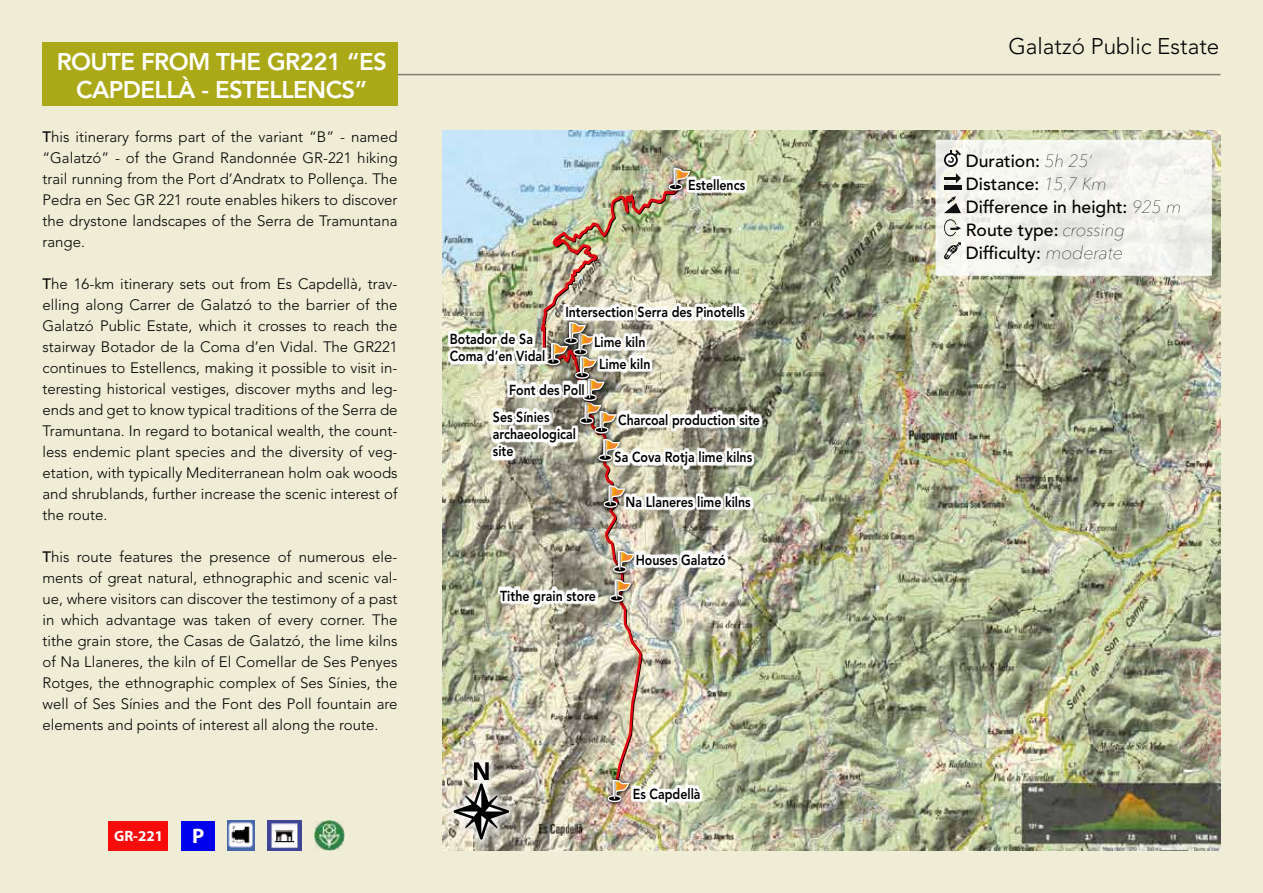
<style>
.page{position:relative;width:1263px;height:893px;background:#efedd6}
.page>*{position:absolute;margin:0;border:0;box-sizing:border-box;transform-origin:0 0}
.t1{font:800 24px/28.8px "Avenir LT Std";letter-spacing:-.025em;color:#fff;text-align:center}
.t2{font:300 22.5px "Avenir LT Std";color:#000}
.t3{font:700 21px "Myriad Pro";color:#fff}
.t4{font:500 17.55px/23.1px "Avenir LT Std";color:#000}
.t5{font:300 15px/21px "Avenir LT Std";color:#000;text-align:justify}
.t6{font:700 15px "Myriad Pro";color:#fff}
.t7{font:800 14.4px/17.2px "Avenir LT Std";color:#000;scale:.86 1}
.s1{font-weight:500}
.s2{font-family:"Avenir Next LT Pro";font-weight:200;font-style:italic}
.s3{font-family:"Avenir Next LT Pro";font-weight:200;font-style:italic;font-size:18px}
</style>
<div class="page">
<img style="left:443px;top:131px;width:777px;height:719px">
<img style="left:536px;top:183px;width:143px;height:618px">
<img style="left:604px;top:573px;width:33px;height:35px">
<svg style="left:610px;top:579px;width:22px;height:23px"></svg>
<img style="left:602px;top:773px;width:33px;height:35px">
<svg style="left:608px;top:780px;width:22px;height:22px"></svg>
<img style="left:608px;top:544px;width:32px;height:35px">
<svg style="left:613px;top:550px;width:22px;height:23px"></svg>
<img style="left:598px;top:479px;width:33px;height:35px">
<svg style="left:604px;top:485px;width:21px;height:23px"></svg>
<img style="left:593px;top:433px;width:33px;height:35px">
<img style="left:620px;top:405px;width:2px;height:35px">
<img style="left:559px;top:316px;width:5px;height:6px">
<img style="left:541px;top:368px;width:5px;height:4px">
<img style="left:546px;top:322px;width:74px;height:139px">
<img style="left:663px;top:162px;width:33px;height:35px">
<svg style="left:668px;top:168px;width:22px;height:22px"></svg>
<img style="left:498px;top:587px;width:114px;height:20px">
<img style="left:499px;top:588px;width:113px;height:20px">
<img style="left:632px;top:785px;width:123px;height:1px">
<img style="left:632px;top:786px;width:124px;height:20px">
<img style="left:632px;top:787px;width:123px;height:19px">
<img style="left:634px;top:551px;width:124px;height:20px">
<img style="left:635px;top:552px;width:123px;height:20px">
<img style="left:564px;top:303px;width:196px;height:1px">
<img style="left:565px;top:304px;width:195px;height:1px">
<img style="left:565px;top:305px;width:195px;height:17px">
<img style="left:597px;top:355px;width:113px;height:21px">
<img style="left:599px;top:356px;width:111px;height:1px">
<img style="left:598px;top:357px;width:112px;height:19px">
<img style="left:593px;top:333px;width:117px;height:2px">
<img style="left:593px;top:334px;width:116px;height:1px">
<img style="left:593px;top:335px;width:117px;height:19px">
<img style="left:491px;top:408px;width:98px;height:52px">
<img style="left:492px;top:409px;width:97px;height:52px">
<img style="left:624px;top:493px;width:179px;height:20px">
<img style="left:625px;top:494px;width:179px;height:20px">
<img style="left:625px;top:495px;width:178px;height:19px">
<img style="left:613px;top:448px;width:180px;height:2px">
<img style="left:613px;top:449px;width:179px;height:20px">
<img style="left:614px;top:450px;width:178px;height:19px">
<img style="left:617px;top:411px;width:179px;height:20px">
<img style="left:618px;top:412px;width:178px;height:20px">
<img style="left:687px;top:176px;width:128px;height:1px">
<img style="left:688px;top:177px;width:127px;height:1px">
<img style="left:687px;top:178px;width:128px;height:19px">
<img style="left:507px;top:381px;width:1px;height:20px">
<img style="left:508px;top:381px;width:85px;height:1px">
<img style="left:508px;top:382px;width:85px;height:19px">
<img style="left:449px;top:330px;width:99px;height:1px">
<img style="left:449px;top:331px;width:99px;height:1px">
<img style="left:449px;top:332px;width:99px;height:36px">
<hr style="left:43px;top:74px;width:1177px;height:1px;background:#000">
<div style="left:43px;top:42px;width:355px;height:63px;background:#aba917"></div>
<img style="left:227px;top:821px;width:28px;height:29px">
<img style="left:268px;top:821px;width:33px;height:29px">
<div style="left:108px;top:821px;width:60px;height:29px;background:#f70b0b"></div>
<div style="left:182px;top:821px;width:33px;height:29px;background:#0000ec"></div>
<img style="left:314px;top:820px;width:30px;height:30px">
<div style="left:444px;top:752px;width:75px;height:97px;background:#fff;opacity:.8"></div>
<svg style="left:454px;top:762px;width:55px;height:77px"></svg>
<div style="left:935px;top:140px;width:277px;height:136px;background:linear-gradient(to bottom,#f3f4ef,#f0f1ec)"></div>
<svg style="left:944px;top:150px;width:17px;height:17px"></svg>
<svg style="left:944px;top:173px;width:17px;height:10px"></svg>
<div style="left:944px;top:185px;width:17px;height:5px;background:#111"></div>
<svg style="left:944px;top:196px;width:17px;height:17px"></svg>
<svg style="left:944px;top:219px;width:17px;height:17px"></svg>
<svg style="left:944px;top:242px;width:17px;height:17px"></svg>
<h1 class="t1" style="left:57px;top:47px;width:332px">ROUTE FROM THE GR221 “ES<br>CAPDELLÀ - ESTELLENCS”</h1>
<p class="t5" style="left:43px;top:126px;width:357px"><span class="s1">T</span>his itinerary forms part of the variant “B” - named “Galatzó” - of the Grand Randonnée GR-221 hiking trail running from the Port d’Andratx to Pollença. The Pedra en Sec GR 221 route enables hikers to discover the drystone landscapes of the Serra de Tramuntana range.</p>
<p class="t5" style="left:43px;top:273px;width:357px"><span class="s1">T</span>he 16-km itinerary sets out from Es Capdellà, trav&shy;elling along Carrer de Galatzó to the barrier of the Galatzó Public Estate, which it crosses to reach the stairway Botador de la Coma d’en Vidal. The GR221 continues to Estellencs, making it possible to visit in&shy;teresting historical vestiges, discover myths and leg&shy;ends and get to know typical traditions of the Serra de Tramuntana. In regard to botanical wealth, the count&shy;less endemic plant species and the diversity of veg&shy;etation, with typically Mediterranean holm oak woods and shrublands, further increase the scenic interest of the route.</p>
<p class="t5" style="left:43px;top:546px;width:357px"><span class="s1">T</span>his route features the presence of numerous ele&shy;ments of great natural, ethnographic and scenic val&shy;ue, where visitors can discover the testimony of a past in which advantage was taken of every corner. The tithe grain store, the Casas de Galatzó, the lime kilns of Na Llaneres, the kiln of El Comellar de Ses Penyes Rotges, the ethnographic complex of Ses Sínies, the well of Ses Sínies and the Font des Poll fountain are elements and points of interest all along the route.</p>
<p class="t6" style="left:114px;top:826px;width:50px">GR-221</p>
<h3 class="t3" style="left:192px;top:822px;width:14px">P</h3>
<p class="t7" style="left:688px;top:177px;width:68px">Estellencs</p>
<p class="t7" style="left:450px;top:330px;width:113px">Botador de Sa<br>Coma d’en Vidal</p>
<p class="t7" style="left:565px;top:304px;width:210px">Intersection Serra des Pinotells</p>
<p class="t7" style="left:594px;top:334px;width:61px">Lime kiln</p>
<p class="t7" style="left:599px;top:356px;width:61px">Lime kiln</p>
<p class="t7" style="left:509px;top:381px;width:90px">Font des Poll</p>
<p class="t7" style="left:493px;top:408px;width:98px">Ses Sínies archaeological site</p>
<p class="t7" style="left:500px;top:587px;width:113px">Tithe grain store</p>
<p class="t7" style="left:618px;top:411px;width:166px">Charcoal production site</p>
<p class="t7" style="left:615px;top:449px;width:161px">Sa Cova Rotja lime kilns</p>
<p class="t7" style="left:626px;top:493px;width:147px">Na Llaneres lime kilns</p>
<p class="t7" style="left:636px;top:551px;width:106px">Houses Galatzó</p>
<p class="t7" style="left:633px;top:785px;width:80px">Es Capdellà</p>
<h2 class="t2" style="left:1008px;top:33px;width:213px">Galatzó Public Estate</h2>
<p class="t4" style="left:966px;top:150px;width:217px">Duration: <span class="s2">5h 25’<br></span>Distance: <span class="s2">15,7 Km<br></span>Difference in height: <span class="s2">925 m<br></span>Route type: <span class="s2">crossing<br></span>Difficulty: <span class="s3">moderate</span></p>
</div>
